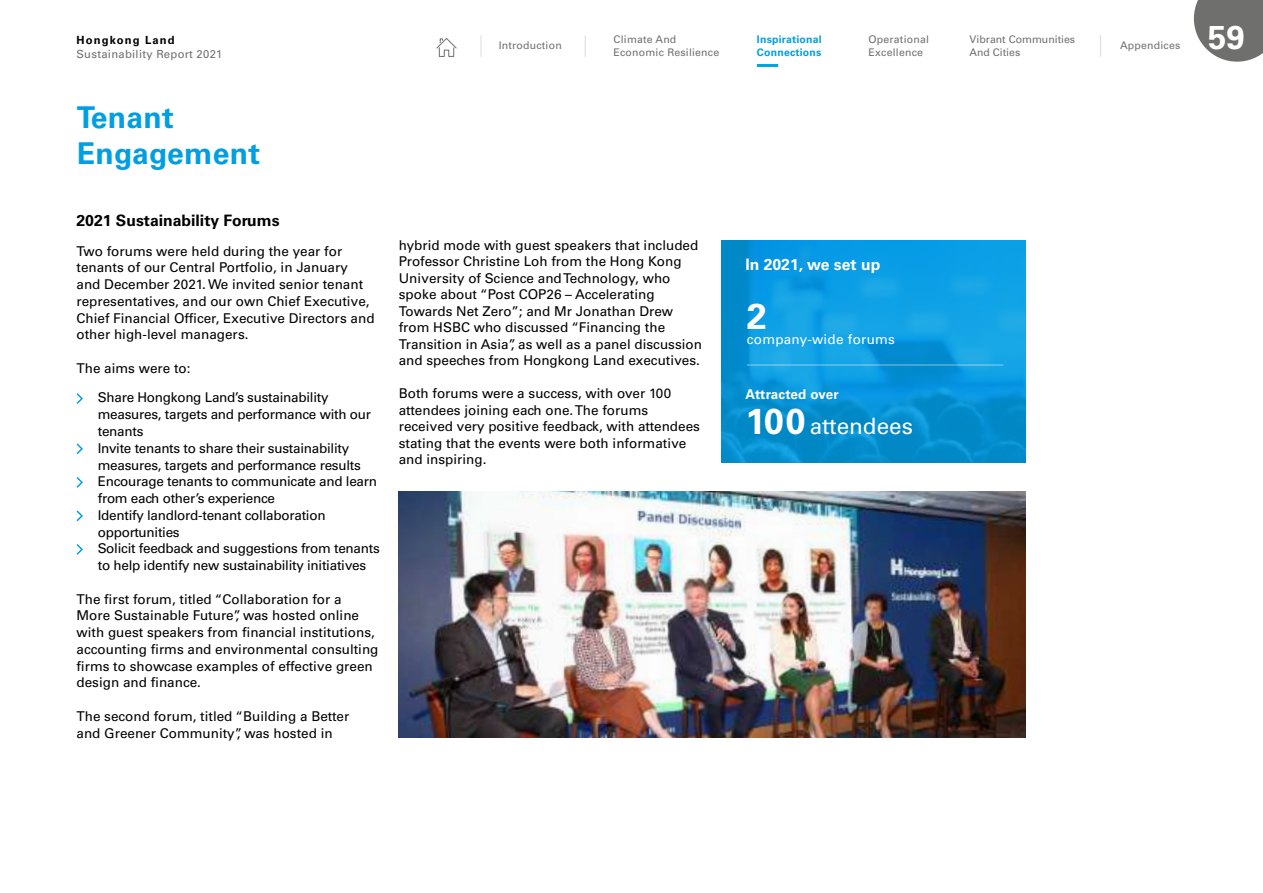
<style>
.page{position:relative;width:1263px;height:893px;background:#fff}
.page>*{position:absolute;margin:0;border:0;box-sizing:border-box;transform-origin:0 0}
.t1{font:700 36px "Univers LT Std";color:#fff}
.t2{font:700 33px "Univers LT Std";color:#fff}
.t3{font:700 30px/36px "Univers LT Std";letter-spacing:.01em;color:#009ee3}
.t4{font:22.5px "Univers LT Std";color:#fff}
.t5{font:700 15.75px "Univers LT Std";color:#000}
.t6{font:700 15.75px "Univers LT Std";color:#fff}
.t7{font:13.5px/16.8px "Univers LT Std";color:#000}
.t8{font:13.5px/16.8px "Univers LT Std";letter-spacing:-.02em;color:#000}
.t9{font:13.5px "Univers LT Std";letter-spacing:.02em;color:#fff}
.t10{font:700 13.5px "Univers LT Std";letter-spacing:.01em;color:#fff}
.t11{font:11.25px "Univers LT Std";letter-spacing:.025em;color:#6f6f6e}
.t12{font:700 11.25px "Univers LT Std";letter-spacing:.1em;color:#000}
.t13{font:10.5px/12.8px "Univers LT Std";letter-spacing:.02em;color:#6f6f6e}
.t14{font:10.5px/12.8px "Univers LT Std";color:#6f6f6e}
.t15{font:700 10.5px/12.8px "Univers LT Std";letter-spacing:.02em;color:#009ee3}
.s1{font-weight:700;font-size:36px}
</style>
<div class="page">
<svg style="left:76px;top:393px;width:7px;height:11px"></svg>
<svg style="left:76px;top:443px;width:7px;height:12px"></svg>
<svg style="left:76px;top:477px;width:7px;height:11px"></svg>
<svg style="left:76px;top:510px;width:7px;height:12px"></svg>
<svg style="left:76px;top:544px;width:7px;height:11px"></svg>
<img style="left:398px;top:492px;width:627px;height:246px">
<img style="left:721px;top:240px;width:304px;height:222px">
<hr style="left:747px;top:365px;width:256px;height:1px;background:#fff">
<svg style="left:585px;top:35px;width:1px;height:22px"></svg>
<svg style="left:1100px;top:35px;width:1px;height:22px"></svg>
<svg style="left:481px;top:35px;width:1px;height:22px"></svg>
<hr style="left:757px;top:64px;width:21px;height:3px;background:#00a6e2">
<svg style="left:436px;top:38px;width:21px;height:19px"></svg>
<svg style="left:1194px;top:0;width:69px;height:62px;background:#80807f"></svg>
<p class="t12" style="left:77px;top:34px;width:100px">Hongkong Land</p>
<p class="t11" style="left:77px;top:47px;width:147px">Sustainability Report 2021</p>
<h3 class="t3" style="left:77px;top:100px;width:185px">Tenant<br>Engagement</h3>
<p class="t5" style="left:77px;top:211px;width:205px">2021 Sustainability Forums</p>
<p class="t7" style="left:77px;top:243px;width:300px">Two forums were held during the year for tenants of our Central Portfolio, in January and December 2021. We invited senior tenant representatives, and our own Chief Executive, Chief Financial Officer, Executive Directors and other high-level managers.</p>
<p class="t8" style="left:98px;top:353px;width:232px;line-height:29.5px;text-indent:-21px">The aims were to:<br>Share Hongkong Land’s sustainability</p>
<p class="t8" style="left:98px;top:406px;width:283px">measures, targets and performance with our tenants<br>Invite tenants to share their sustainability measures, targets and performance results Encourage tenants to communicate and learn from each other’s experience<br>Identify landlord-tenant collaboration opportunities<br>Solicit feedback and suggestions from tenants to help identify new sustainability initiatives</p>
<p class="t7" style="left:77px;top:590px;width:303px">The first forum, titled “Collaboration for a More Sustainable Future”, was hosted online with guest speakers from financial institutions, accounting firms and environmental consulting firms to showcase examples of effective green design and finance.</p>
<p class="t7" style="left:77px;top:708px;width:274px">The second forum, titled “Building a Better and Greener Community”, was hosted in</p>
<p class="t13" style="left:499px;top:39px;width:64px">Introduction</p>
<p class="t13" style="left:868px;top:33px;width:62px">Operational<br>Excellence</p>
<p class="t13" style="left:1120px;top:39px;width:62px">Appendices</p>
<p class="t13" style="left:613px;top:33px;width:107px">Climate And<br>Economic Resilience</p>
<p class="t14" style="left:969px;top:33px;width:107px">Vibrant Communities<br>And Cities</p>
<p class="t15" style="left:757px;top:33px;width:66px">Inspirational<br>Connections</p>
<p class="t7" style="left:399px;top:237px;width:305px">hybrid mode with guest speakers that included Professor Christine Loh from the Hong Kong University of Science and Technology, who spoke about “Post COP26 – Accelerating Towards Net Zero”; and Mr Jonathan Drew from HSBC who discussed “Financing the Transition in Asia”, as well as a panel discussion and speeches from Hongkong Land executives.</p>
<p class="t7" style="left:399px;top:385px;width:303px">Both forums were a success, with over 100 attendees joining each one. The forums received very positive feedback, with attendees stating that the events were both informative and inspiring.</p>
<p class="t6" style="left:745px;top:256px;width:136px">In 2021, we set up</p>
<h1 class="t1" style="left:747px;top:295px;width:22px">2</h1>
<p class="t9" style="left:747px;top:331px;width:150px">company-wide forums</p>
<p class="t10" style="left:745px;top:386px;width:95px">Attracted over</p>
<h3 class="t4" style="left:745px;top:413px;width:169px"><span class="s1">100</span> attendees</h3>
<h2 class="t2" style="left:1208px;top:18px;width:38px">59</h2>
</div>
